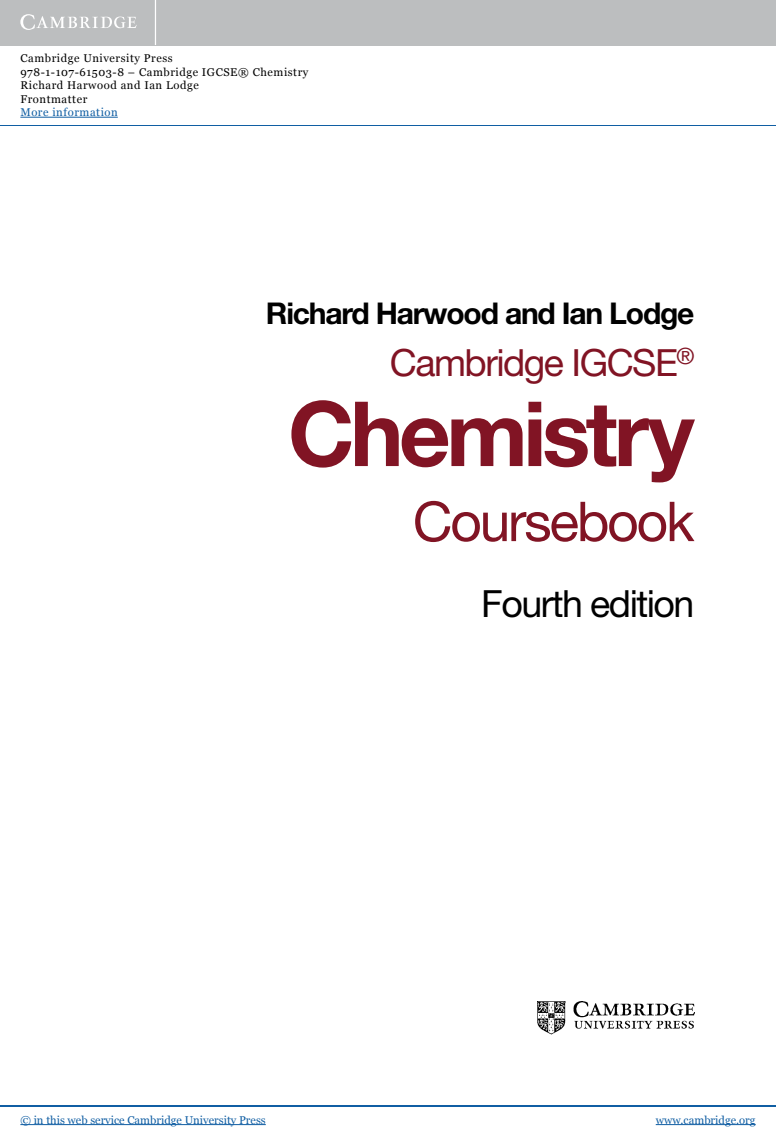
<style>
.page{position:relative;width:776px;height:1144px;background:#fff}
.page>*{position:absolute;margin:0;border:0;box-sizing:border-box;transform-origin:0 0}
.t1{font:700 90px "Helvetica Neue LT Std";letter-spacing:-.05em;color:#811424}
.t2{font:55px "Helvetica Neue LT Std";letter-spacing:-.04em;color:#811424}
.t3{font:37.5px "Helvetica Neue LT Std";letter-spacing:-.04em;color:#811424}
.t4{font:37.5px "Helvetica Neue LT Std";letter-spacing:-.04em;color:#000}
.t5{font:700 30px "Helvetica Neue LT Std";letter-spacing:-.04em;color:#000}
.t6{font:11.25px/13.4px "Georgia";letter-spacing:.05em;color:#000}
.t7{font:11.25px "Georgia";color:#105ea3}
.t8{font:11.25px "Georgia";letter-spacing:.05em;color:#105ea3}
</style>
<div class="page">
<div style="left:0;top:0;width:776px;height:45px;background:#bcbebf"></div>
<hr style="left:155px;top:0;width:1px;height:45px;background:#fff">
<svg style="left:20px;top:14px;width:117px;height:16px"></svg>
<hr style="left:20px;top:117px;width:98px;height:1px;background:#105ea3">
<hr style="left:0;top:125px;width:776px;height:1px;background:#105ea3">
<hr style="left:0;top:1104px;width:776px;height:1px;background:#105ea3">
<hr style="left:20px;top:1124px;width:246px;height:1px;background:#105ea3">
<hr style="left:656px;top:1124px;width:100px;height:1px;background:#105ea3">
<img style="left:538px;top:1001px;width:156px;height:32px">
<p class="t6" style="left:20px;top:52px;width:290px">Cambridge University Press<br>978-1-107-61503-8 – Cambridge IGCSE® Chemistry<br>Richard Harwood and Ian Lodge<br>Frontmatter</p>
<p class="t8" style="left:20px;top:105px;width:99px">More information</p>
<h3 class="t5" style="left:266px;top:295px;width:430px">Richard Harwood and Ian Lodge</h3>
<h3 class="t3" style="left:390px;top:340px;width:306px">Cambridge IGCSE<sup>®</sup></h3>
<h1 class="t1" style="left:288px;top:378px;width:408px">Chemistry</h1>
<h2 class="t2" style="left:413px;top:488px;width:283px">Coursebook</h2>
<h3 class="t4" style="left:481px;top:581px;width:215px">Fourth edition</h3>
<p class="t7" style="left:20px;top:1112px;width:247px">© in this web service Cambridge University Press</p>
<p class="t7" style="left:656px;top:1112px;width:101px">www.cambridge.org</p>
</div>
